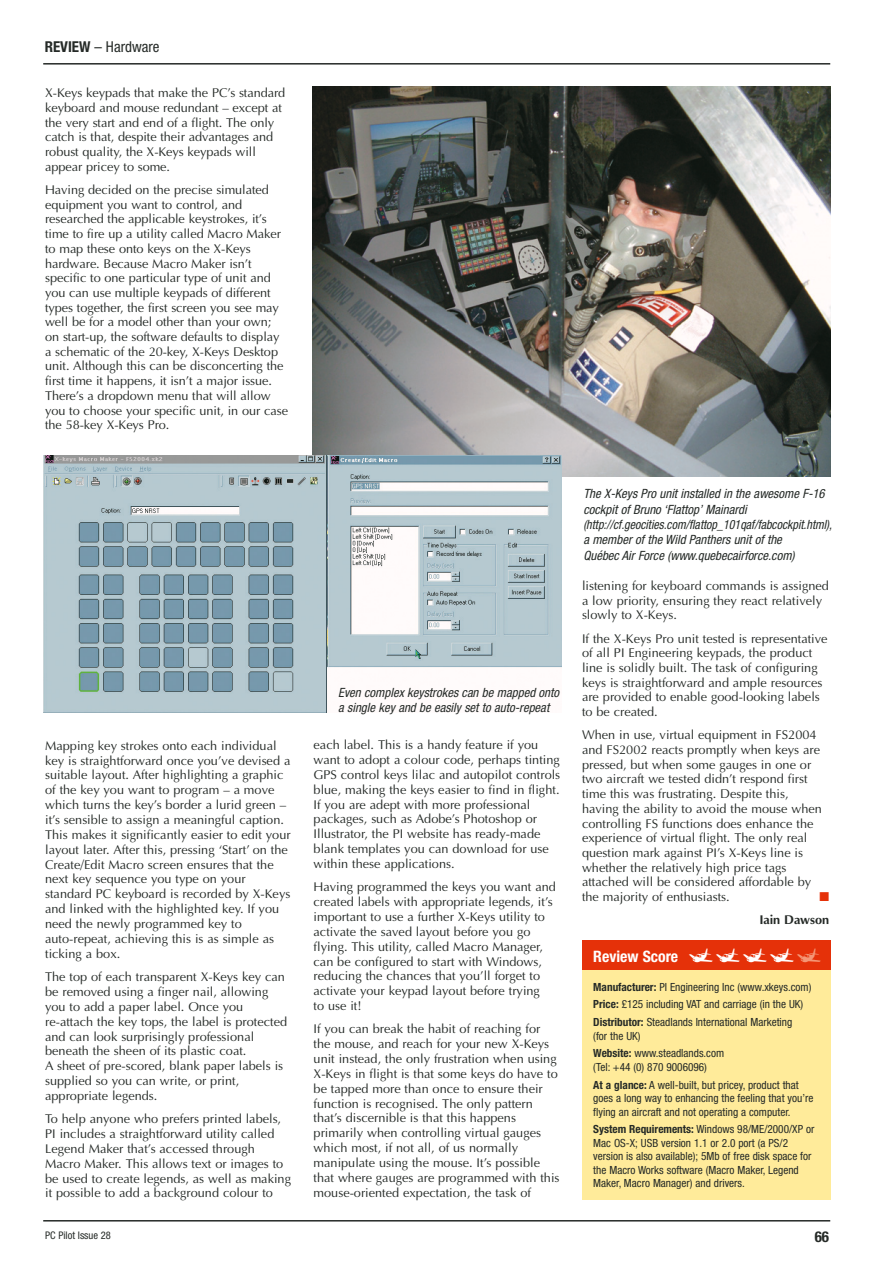
<style>
.page{position:relative;width:893px;height:1262px;background:#fff}
.page>*{position:absolute;margin:0;border:0;box-sizing:border-box;transform-origin:0 0}
.t1{font:700 condensed 15.75px "Helvetica Neue";color:#fff}
.t2{font:condensed 15px "Helvetica Neue";color:#252a27}
.t3{font:700 condensed 15px "Helvetica Neue";color:#252a27}
.t4{font:12.75px/14.9px "Optima";color:#252a27}
.t5{font:italic condensed 12.75px/15.3px "Helvetica Neue";color:#252a27}
.t6{font:700 12.75px "Optima";letter-spacing:-.005em;color:#252a27}
.t7{font:12.75px "Zapf Dingbats";color:#e53109}
.t8{font:condensed 11.25px/13.5px "Helvetica Neue";color:#252a27}
.t9{font:condensed 10.5px "Helvetica Neue";color:#252a27}
.s1{font-weight:700}
</style>
<div class="page">
<hr style="left:43px;top:1220px;width:787px;height:1px;background:#252a27">
<hr style="left:43px;top:63px;width:787px;height:2px;background:#252a27">
<img style="left:313px;top:87px;width:517px;height:390px">
<img style="left:44px;top:455px;width:517px;height:258px">
<div style="left:582px;top:970px;width:249px;height:229px;background:#ffeb9a"></div>
<div style="left:582px;top:940px;width:249px;height:30px;background:#e53109"></div>
<p class="t2" style="left:45px;top:41px;width:116px"><span class="s1">REVIEW</span> – Hardware</p>
<p class="t4" style="left:45px;top:87px;width:242px">X-Keys keypads that make the PC’s standard keyboard and mouse redundant – except at the very start and end of a flight. The only catch is that, despite their advantages and robust quality, the X-Keys keypads will appear pricey to some.</p>
<p class="t4" style="left:45px;top:183px;width:244px">Having decided on the precise simulated equipment you want to control, and researched the applicable keystrokes, it’s time to fire up a utility called Macro Maker to map these onto keys on the X-Keys hardware. Because Macro Maker isn’t specific to one particular type of unit and you can use multiple keypads of different types together, the first screen you see may well be for a model other than your own; on start-up, the software defaults to display a schematic of the 20-key, X-Keys Desktop unit. Although this can be disconcerting the first time it happens, it isn’t a major issue.<br>There’s a dropdown menu that will allow you to choose your specific unit, in our case the 58-key X-Keys Pro.</p>
<p class="t4" style="left:45px;top:739px;width:247px">Mapping key strokes onto each individual key is straightforward once you’ve devised a suitable layout. After highlighting a graphic of the key you want to program – a move which turns the key’s border a lurid green – it’s sensible to assign a meaningful caption.<br>This makes it significantly easier to edit your layout later. After this, pressing ‘Start’ on the Create/Edit Macro screen ensures that the next key sequence you type on your standard PC keyboard is recorded by X-Keys and linked with the highlighted key. If you need the newly programmed key to auto-repeat, achieving this is as simple as ticking a box.</p>
<p class="t4" style="left:45px;top:970px;width:243px">The top of each transparent X-Keys key can be removed using a finger nail, allowing you to add a paper label. Once you re-attach the key tops, the label is protected and can look surprisingly professional beneath the sheen of its plastic coat.<br>A sheet of pre-scored, blank paper labels is supplied so you can write, or print, appropriate legends.</p>
<p class="t4" style="left:45px;top:1112px;width:247px">To help anyone who prefers printed labels, PI includes a straightforward utility called Legend Maker that’s accessed through Macro Maker. This allows text or images to be used to create legends, as well as making it possible to add a background colour to</p>
<p class="t5" style="left:338px;top:685px;width:222px">Even complex keystrokes can be mapped onto a single key and be easily set to auto-repeat</p>
<p class="t4" style="left:313px;top:738px;width:248px">each label. This is a handy feature if you want to adopt a colour code, perhaps tinting GPS control keys lilac and autopilot controls blue, making the keys easier to find in flight.<br>If you are adept with more professional packages, such as Adobe’s Photoshop or Illustrator, the PI website has ready-made blank templates you can download for use within these applications.</p>
<p class="t4" style="left:313px;top:881px;width:244px">Having programmed the keys you want and created labels with appropriate legends, it’s important to use a further X-Keys utility to activate the saved layout before you go flying. This utility, called Macro Manager, can be configured to start with Windows, reducing the chances that you’ll forget to activate your keypad layout before trying<br>to use it!</p>
<p class="t4" style="left:313px;top:1023px;width:247px">If you can break the habit of reaching for the mouse, and reach for your new X-Keys unit instead, the only frustration when using X-Keys in flight is that some keys do have to be tapped more than once to ensure their function is recognised. The only pattern that’s discernible is that this happens primarily when controlling virtual gauges which most, if not all, of us normally manipulate using the mouse. It’s possible that where gauges are programmed with this mouse-oriented expectation, the task of</p>
<p class="t5" style="left:583px;top:487px;width:250px">The X-Keys Pro unit installed in the awesome F-16 cockpit of Bruno ‘Flattop’ Mainardi (http://cf.geocities.com/flattop_101qaf/fabcockpit.html), a member of the Wild Panthers unit of the<br>Québec Air Force (www.quebecairforce.com)</p>
<p class="t4" style="left:582px;top:579px;width:248px">listening for keyboard commands is assigned a low priority, ensuring they react relatively slowly to X-Keys.</p>
<p class="t4" style="left:582px;top:632px;width:247px">If the X-Keys Pro unit tested is representative of all PI Engineering keypads, the product line is solidly built. The task of configuring keys is straightforward and ample resources are provided to enable good-looking labels to be created.</p>
<p class="t4" style="left:582px;top:729px;width:241px">When in use, virtual equipment in FS2004 and FS2002 reacts promptly when keys are pressed, but when some gauges in one or two aircraft we tested didn’t respond first time this was frustrating. Despite this, having the ability to avoid the mouse when controlling FS functions does enhance the experience of virtual flight. The only real question mark against PI’s X-Keys line is whether the relatively high price tags attached will be considered affordable by the majority of enthusiasts.</p>
<p class="t7" style="left:819px;top:890px;width:11px">■</p>
<p class="t6" style="left:759px;top:914px;width:71px">Iain Dawson</p>
<p class="t1" style="left:593px;top:950px;width:86px">Review Score</p>
<p class="t8" style="left:593px;top:978px;width:219px;line-height:17.7px"><span class="s1">Manufacturer:</span> PI Engineering Inc (www.xkeys.com)<br><span class="s1">Price:</span> £125 including VAT and carriage (in the UK)<br><span class="s1">Distributor:</span> Steadlands International Marketing</p>
<p class="t8" style="left:593px;top:1027px;width:132px;line-height:17.7px">(for the UK)<br><span class="s1">Website:</span> www.steadlands.com</p>
<p class="t8" style="left:593px;top:1059px;width:207px;line-height:17.7px">(Tel: +44 (0) 870 9006096)<br><span class="s1">At a glance:</span> A well-built, but pricey, product that</p>
<p class="t8" style="left:593px;top:1092px;width:221px">goes a long way to enhancing the feeling that you’re flying an aircraft and not operating a computer.</p>
<p class="t8" style="left:593px;top:1123px;width:222px"><span class="s1">System Requirements:</span> Windows 98/ME/2000/XP or Mac OS-X; USB version 1.1 or 2.0 port (a PS/2 version is also available); 5Mb of free disk space for the Macro Works software (Macro Maker, Legend Maker, Macro Manager) and drivers.</p>
<p class="t9" style="left:45px;top:1231px;width:67px">PC Pilot Issue 28</p>
<p class="t3" style="left:814px;top:1230px;width:16px">66</p>
</div>
